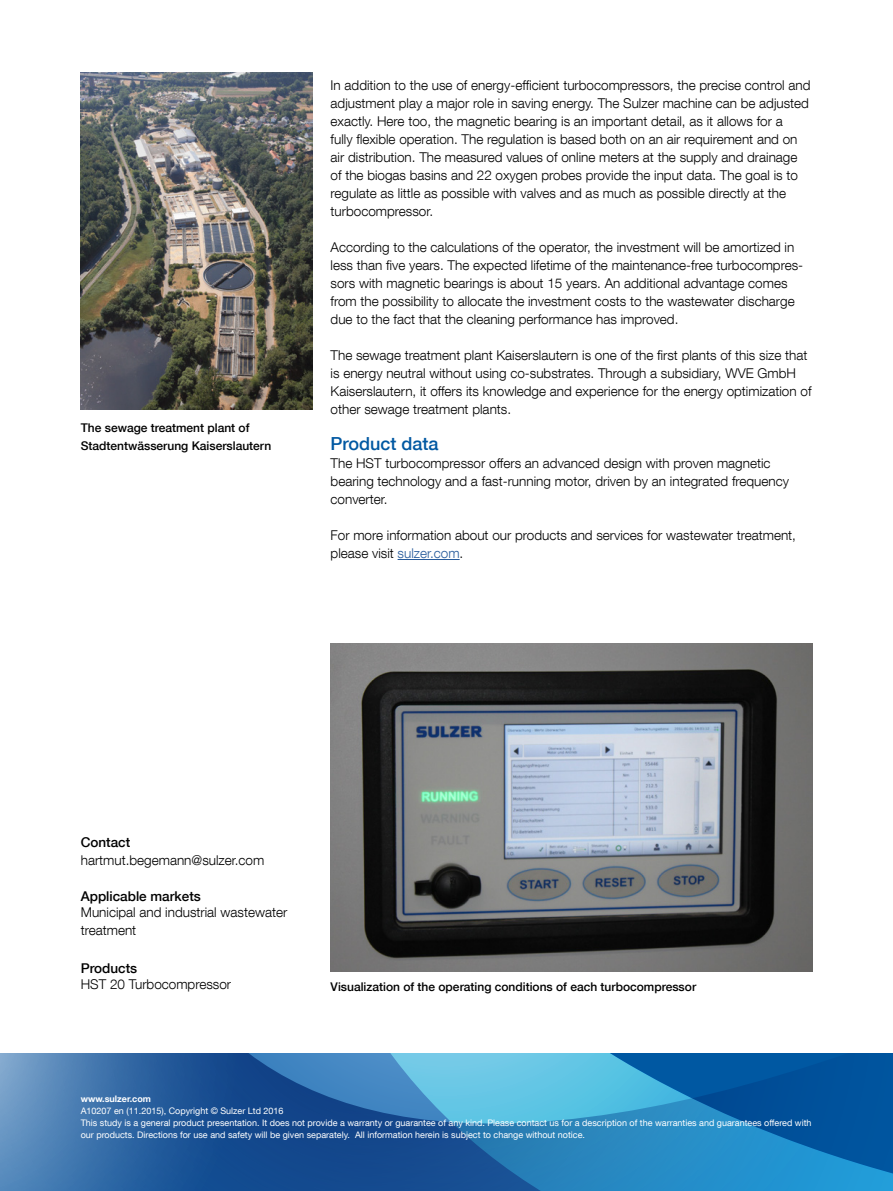
<style>
.page{position:relative;width:893px;height:1191px;background:#fff}
.page>*{position:absolute;margin:0;border:0;box-sizing:border-box;transform-origin:0 0}
.Subheading{font:500 18px "Helvetica Neue LT Com";color:#0058a2}
.Bulleted_paragraph_t{font:300 13.5px/18px "Helvetica Neue LT Com";color:#000}
.leipis{font:300 13.5px/18px "Helvetica Neue LT Com";color:#000}
.leipis-2{font:500 13.5px "Helvetica Neue LT Com";color:#000}
.väliotsikko{font:500 13.5px "Helvetica Neue LT Com";color:#000}
.t1{font:500 12px/18px "Helvetica Neue LT Com";color:#000}
.t2{font:9px/12px "Helvetica Neue LT Com";color:#fff}
.t3{font:700 9px "Helvetica Neue LT Com";color:#fff}
.s1{color:#275b9b}
</style>
<div class="page">
<hr style="left:398px;top:559px;width:62px;height:1px;background:#275b9b">
<img style="left:331px;top:643px;width:481px;height:328px">
<img style="left:81px;top:72px;width:232px;height:337px">
<svg style="left:0;top:1053px;width:893px;height:138px;background:#2a74b0"></svg>
<p class="t1" style="left:81px;top:419px;width:192px">The sewage treatment plant of<br>Stadtentwässerung Kaiserslautern</p>
<p class="Bulleted_paragraph_t" style="left:331px;top:76px;width:481px">In addition to the use of energy-efficient turbocompressors, the precise control and adjustment play a major role in saving energy. The Sulzer machine can be adjusted exactly. Here too, the magnetic bearing is an important detail, as it allows for a<br>fully flexible operation. The regulation is based both on an air requirement and on air distribution. The measured values of online meters at the supply and drainage of the biogas basins and 22 oxygen probes provide the input data. The goal is to regulate as little as possible with valves and as much as possible directly at the turbocompressor.</p>
<p class="Bulleted_paragraph_t" style="left:331px;top:238px;width:474px">According to the calculations of the operator, the investment will be amortized in less than five years. The expected lifetime of the maintenance-free turbocompres&shy;sors with magnetic bearings is about 15 years. An additional advantage comes from the possibility to allocate the investment costs to the wastewater discharge due to the fact that the cleaning performance has improved.</p>
<p class="Bulleted_paragraph_t" style="left:331px;top:346px;width:482px">The sewage treatment plant Kaiserslautern is one of the first plants of this size that is energy neutral without using co-substrates. Through a subsidiary, WVE GmbH Kaiserslautern, it offers its knowledge and experience for the energy optimization of other sewage treatment plants.</p>
<p class="Subheading" style="left:331px;top:433px;width:110px">Product data</p>
<p class="Bulleted_paragraph_t" style="left:331px;top:454px;width:460px">The HST turbocompressor offers an advanced design with proven magnetic bearing technology and a fast-running motor, driven by an integrated frequency converter.</p>
<p class="Bulleted_paragraph_t" style="left:331px;top:526px;width:467px">For more information about our products and services for wastewater treatment, please visit <span class="s1">sulzer.com</span>.</p>
<p class="väliotsikko" style="left:81px;top:833px;width:51px">Contact</p>
<p class="leipis" style="left:81px;top:850px;width:185px">hartmut.begemann@sulzer.com</p>
<p class="leipis-2" style="left:81px;top:887px;width:122px">Applicable markets</p>
<p class="leipis" style="left:81px;top:903px;width:208px">Municipal and industrial wastewater treatment</p>
<p class="leipis-2" style="left:81px;top:959px;width:58px">Products</p>
<p class="leipis" style="left:81px;top:975px;width:152px">HST 20 Turbocompressor</p>
<p class="t1" style="left:331px;top:977px;width:367px">Visualization of the operating conditions of each turbocompressor</p>
<p class="t3" style="left:81px;top:1093px;width:72px">www.sulzer.com</p>
<p class="t2" style="left:81px;top:1105px;width:204px">A10207 en (11.2015), Copyright © Sulzer Ltd 2016</p>
<p class="t2" style="left:81px;top:1117px;width:732px">This study is a general product presentation. It does not provide a warranty or guarantee of any kind. Please contact us for a description of the warranties and guarantees offered with our products. Directions for use and safety will be given separately. All information herein is subject to change without notice.</p>
</div>
